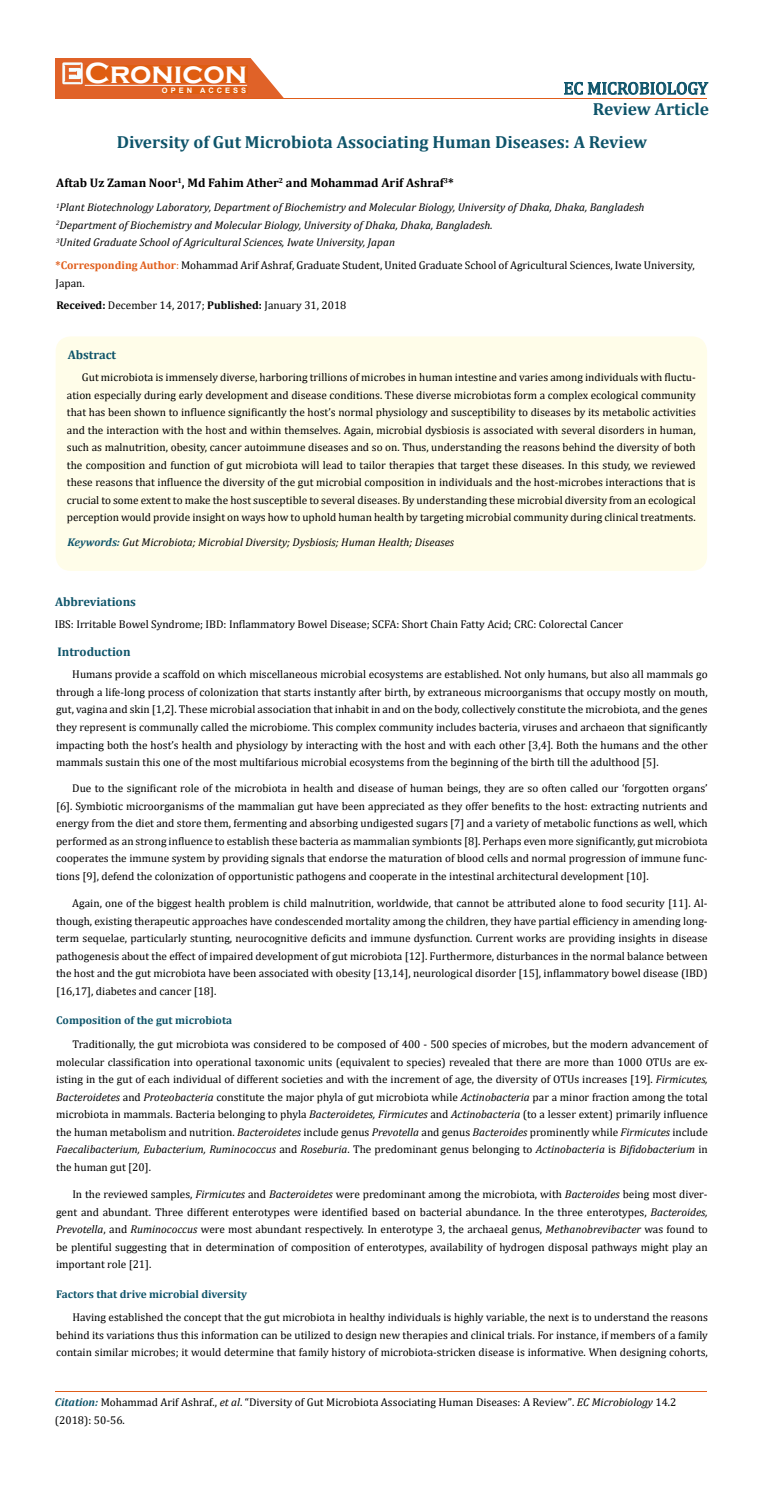
<style>
.page{position:relative;width:764px;height:1487px;background:#fff}
.page>*{position:absolute;margin:0;border:0;box-sizing:border-box;transform-origin:0 0}
.t1{font:700 30px "Copperplate Gothic";color:#fff}
.t2{font:700 17.5px/33.5px "Cambria";color:#0e546a}
.t3{font:17.5px "Cambria";color:#0e546a}
.t4{font:700 12.5px "Cambria";color:#000}
.t5{font:700 12.5px "Cambria";color:#0e546a}
.t6{font:11.25px/17.5px "Cambria";color:#000;text-align:justify}
.t7{font:italic 11.25px/17.5px "Cambria";color:#000}
.t8{font:700 11.25px "Cambria";color:#0e546a}
.t9{font:700 7.5px "Arial";letter-spacing:.4em;color:#fff}
.s1{font-weight:700;color:#e05d1a}
.s2{color:#e05d1a}
.s3{font-weight:700}
.s4{font-weight:700;color:#0e546a}
.s5{font-style:italic}
.s6{font-weight:700;font-style:italic;color:#0e546a}
.s7{font-size:11.12px}
</style>
<div class="page">
<div style="left:56px;top:58px;width:242px;height:41px;background:#e06228"></div>
<svg style="left:250px;top:58px;width:48px;height:40px"></svg>
<img style="left:62px;top:62px;width:21px;height:22px">
<div style="left:85px;top:66px;width:162px;height:17px;background:#df5d11"></div>
<div style="left:162px;top:87px;width:85px;height:6px;background:#df5d11"></div>
<svg style="left:564px;top:82px;width:144px;height:13px"></svg>
<hr style="left:85px;top:85px;width:162px;height:1px;background:#fff">
<hr style="left:232px;top:98px;width:475px;height:1px;background:#e05d1a">
<hr style="left:55px;top:1390px;width:651px;height:1px;background:#e05d1a">
<div style="left:56px;top:336px;width:651px;height:235px;background:#fffde9;border-radius:15px"></div>
<h1 class="t1" style="left:85px;top:56px;width:164px">Cronicon</h1>
<p class="t9" style="left:162px;top:85px;width:86px">OPEN ACCESS</p>
<h2 class="t3" style="left:563px;top:78px;width:146px">EC MICROBIOLOGY</h2>
<h2 class="t2" style="left:117px;top:91px;width:594px;text-indent:476px">Review Article<br>Diversity of Gut Microbiota Associating Human Diseases: A Review</h2>
<p class="t4" style="left:56px;top:174px;width:399px">Aftab Uz Zaman Noor<sup>1</sup>, Md Fahim Ather<sup>2</sup> and Mohammad Arif Ashraf<sup>3</sup>*</p>
<p class="t7" style="left:56px;top:198px;width:590px"><sup>1</sup>Plant Biotechnology Laboratory, Department of Biochemistry and Molecular Biology, University of Dhaka, Dhaka, Bangladesh<br><sup>2</sup>Department of Biochemistry and Molecular Biology, University of Dhaka, Dhaka, Bangladesh.<br><sup>3</sup>United Graduate School of Agricultural Sciences, Iwate University, Japan</p>
<p class="t6" style="left:56px;top:256px;width:640px"><span class="s1">*Corresponding Author</span><span class="s2">:</span> Mohammad Arif Ashraf, Graduate Student, United Graduate School of Agricultural Sciences, Iwate University,<br>Japan.</p>
<p class="t6" style="left:56px;top:296px;width:292px"><span class="s3">Received:</span> December 14, 2017; <span class="s3">Published:</span> January 31, 2018</p>
<p class="t5" style="left:68px;top:346px;width:50px">Abstract</p>
<p class="t6" style="left:67px;top:368px;width:630px;text-indent:15px">Gut microbiota is immensely diverse, harboring trillions of microbes in human intestine and varies among individuals with fluctu&shy;ation especially during early development and disease conditions. These diverse microbiotas form a complex ecological community that has been shown to influence significantly the host’s normal physiology and susceptibility to diseases by its metabolic activities and the interaction with the host and within themselves. Again, microbial dysbiosis is associated with several disorders in human, such as malnutrition, obesity, cancer autoimmune diseases and so on. Thus, understanding the reasons behind the diversity of both the composition and function of gut microbiota will lead to tailor therapies that target these diseases. In this study, we reviewed these reasons that influence the diversity of the gut microbial composition in individuals and the host-microbes interactions that is crucial to some extent to make the host susceptible to several diseases. By understanding these microbial diversity from an ecological perception would provide insight on ways how to uphold human health by targeting microbial community during clinical treatments.</p>
<p class="t7" style="left:68px;top:532px;width:388px"><span class="s4">Keywords:</span> Gut Microbiota; Microbial Diversity; Dysbiosis; Human Health; Diseases</p>
<p class="t5" style="left:55px;top:593px;width:82px">Abbreviations</p>
<p class="t6" style="left:55px;top:615px;width:570px">IBS: Irritable Bowel Syndrome; IBD: Inflammatory Bowel Disease; SCFA: Short Chain Fatty Acid; CRC: Colorectal Cancer</p>
<p class="t5" style="left:57px;top:643px;width:75px">Introduction</p>
<p class="t6" style="left:56px;top:665px;width:653px;text-indent:16px">Humans provide a scaffold on which miscellaneous microbial ecosystems are established. Not only humans, but also all mammals go through a life-long process of colonization that starts instantly after birth, by extraneous microorganisms that occupy mostly on mouth, gut, vagina and skin [1,2]. These microbial association that inhabit in and on the body, collectively constitute the microbiota, and the genes they represent is communally called the microbiome. This complex community includes bacteria, viruses and archaeon that significantly impacting both the host’s health and physiology by interacting with the host and with each other [3,4]. Both the humans and the other mammals sustain this one of the most multifarious microbial ecosystems from the beginning of the birth till the adulthood [5].</p>
<p class="t6" style="left:56px;top:779px;width:653px;text-indent:16px">Due to the significant role of the microbiota in health and disease of human beings, they are so often called our ‘forgotten organs’ [6]. Symbiotic microorganisms of the mammalian gut have been appreciated as they offer benefits to the host: extracting nutrients and energy from the diet and store them, fermenting and absorbing undigested sugars [7] and a variety of metabolic functions as well, which performed as an strong influence to establish these bacteria as mammalian symbionts [8]. Perhaps even more significantly, gut microbiota cooperates the immune system by providing signals that endorse the maturation of blood cells and normal progression of immune func&shy;tions [9], defend the colonization of opportunistic pathogens and cooperate in the intestinal architectural development [10].</p>
<p class="t6" style="left:56px;top:894px;width:653px;text-indent:16px">Again, one of the biggest health problem is child malnutrition, worldwide, that cannot be attributed alone to food security [11]. Al&shy;though, existing therapeutic approaches have condescended mortality among the children, they have partial efficiency in amending long&shy;term sequelae, particularly stunting, neurocognitive deficits and immune dysfunction. Current works are providing insights in disease pathogenesis about the effect of impaired development of gut microbiota [12]. Furthermore, disturbances in the normal balance between the host and the gut microbiota have been associated with obesity [13,14], neurological disorder [15], inflammatory bowel disease (IBD) [16,17], diabetes and cancer [18].</p>
<p class="t8" style="left:56px;top:1012px;width:177px">Composition of the gut microbiota</p>
<p class="t6" style="left:56px;top:1035px;width:653px;text-indent:16px">Traditionally, the gut microbiota was considered to be composed of 400 - 500 species of microbes, but the modern advancement of molecular classification into operational taxonomic units (equivalent to species) revealed that there are more than 1000 OTUs are ex&shy;isting in the gut of each individual of different societies and with the increment of age, the diversity of OTUs increases [19]. <span class="s5">Firmicutes, Bacteroidetes</span> and <span class="s5">Proteobacteria</span> constitute the major phyla of gut microbiota while <span class="s5">Actinobacteria</span> par a minor fraction among the total microbiota in mammals. Bacteria belonging to phyla <span class="s5">Bacteroidetes, Firmicutes</span> and <span class="s5">Actinobacteria</span> (to a lesser extent) primarily influence the human metabolism and nutrition. <span class="s5">Bacteroidetes</span> include genus <span class="s5">Prevotella</span> and genus <span class="s5">Bacteroides</span> prominently while <span class="s5">Firmicutes</span> include <span class="s5">Faecalibacterium, Eubacterium, Ruminococcus</span> and <span class="s5">Roseburia</span>. The predominant genus belonging to <span class="s5">Actinobacteria</span> is <span class="s5">Bifidobacterium</span> in the human gut [20].</p>
<p class="t6" style="left:56px;top:1185px;width:653px;text-indent:16px">In the reviewed samples, <span class="s5">Firmicutes</span> and <span class="s5">Bacteroidetes</span> were predominant among the microbiota, with <span class="s5">Bacteroides</span> being most diver&shy;gent and abundant. Three different enterotypes were identified based on bacterial abundance. In the three enterotypes, <span class="s5">Bacteroides, Prevotella</span>, and <span class="s5">Ruminococcus</span> were most abundant respectively. In enterotype 3, the archaeal genus, <span class="s5">Methanobrevibacter</span> was found to be plentiful suggesting that in determination of composition of enterotypes, availability of hydrogen disposal pathways might play an important role [21].</p>
<p class="t8" style="left:56px;top:1285px;width:192px">Factors that drive microbial diversity</p>
<p class="t6" style="left:56px;top:1308px;width:653px;text-indent:16px">Having established the concept that the gut microbiota in healthy individuals is highly variable, the next is to understand the reasons behind its variations thus this information can be utilized to design new therapies and clinical trials. For instance, if members of a family contain similar microbes; it would determine that family history of microbiota-stricken disease is informative. When designing cohorts,</p>
<p class="t6" style="left:55px;top:1393px;width:623px"><span class="s6">Citation:</span> Mohammad Arif Ashraf., <span class="s5">et al</span>. “Diversity of Gut Microbiota Associating Human Diseases: A Review”<span class="s7">.</span> <span class="s5">EC Microbiology</span> 14.2 (2018): 50-56.</p>
</div>
